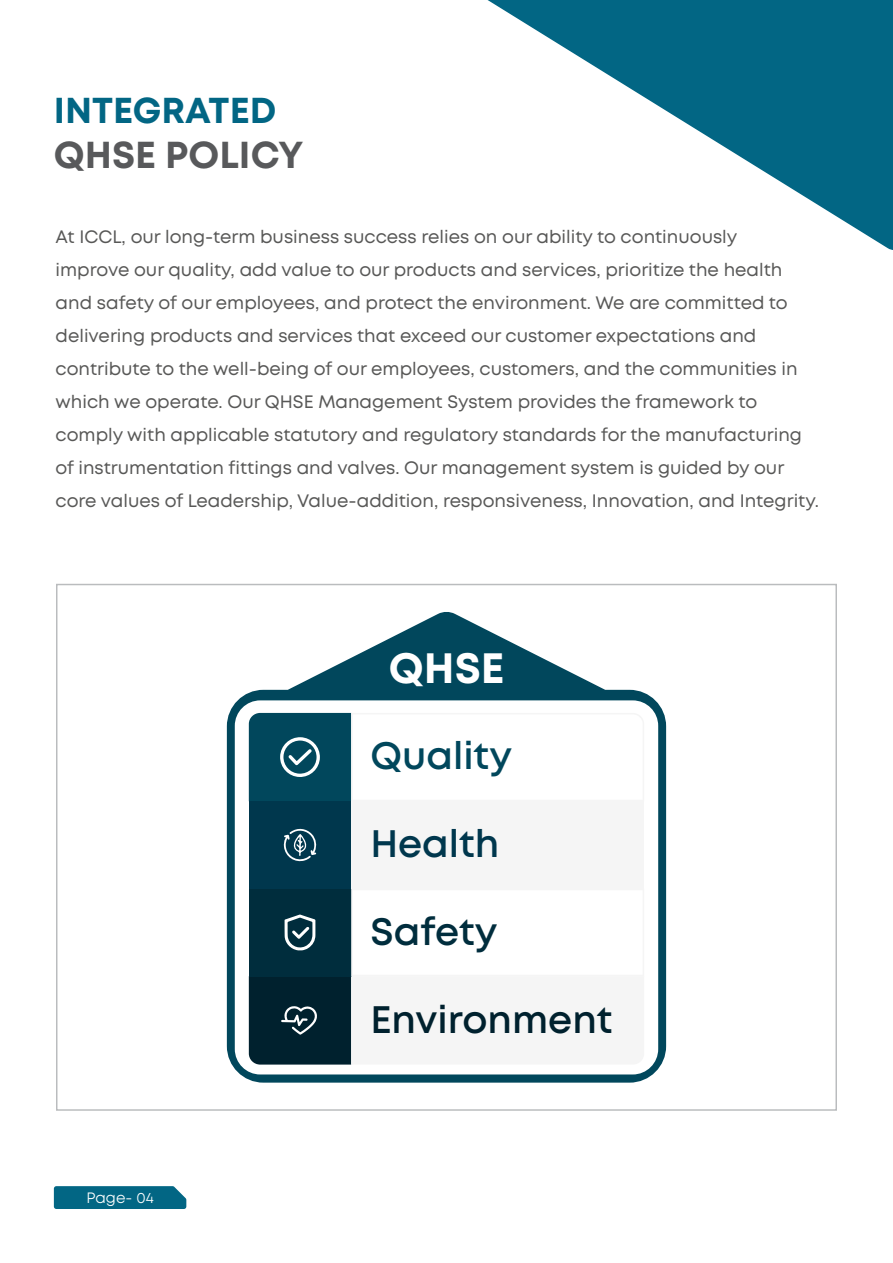
<style>
.page{position:relative;width:893px;height:1263px;background:#fff}
.page>*{position:absolute;margin:0;border:0;box-sizing:border-box;transform-origin:0 0}
.t1{font:700 42.45px "Mont";color:#fff}
.t2{font:600 38.25px "Mont";color:#00212e}
.t3{font:600 38.25px "Mont";color:#01475c}
.t4{font:600 38.25px "Mont";color:#00374d}
.t5{font:600 38.25px "Mont";color:#002d3d}
.t6{font:700 37.5px "Mont";color:#58595b}
.t7{font:700 36px "Mont";color:#026684}
.t8{font:18px/33px "Mont";color:#585857}
.t9{font:15px "Mont";color:#fff}
</style>
<div class="page">
<svg style="left:487px;top:0;width:406px;height:250px"></svg>
<svg style="left:54px;top:1186px;width:132px;height:23px;background:#0a6b88"></svg>
<svg style="left:227px;top:612px;width:439px;height:470px;fill:#01475c"></svg>
<div style="left:235px;top:700px;width:423px;height:374px;background:#fff;border-radius:25px"></div>
<div style="left:249px;top:801px;width:102px;height:88px;background:#00374d"></div>
<div style="left:351px;top:801px;width:293px;height:88px;background:#f5f5f5"></div>
<svg style="left:249px;top:713px;width:103px;height:88px;background:#115266"></svg>
<svg style="left:284px;top:828px;width:33px;height:34px"></svg>
<svg style="left:249px;top:889px;width:103px;height:175px;background:#0b303e"></svg>
<h3 class="t7" style="left:54px;top:87px;width:224px">INTEGRATED</h3>
<h3 class="t6" style="left:54px;top:131px;width:251px">QHSE POLICY</h3>
<p class="t8" style="left:56px;top:220px;width:765px">At ICCL, our long-term business success relies on our ability to continuously<br>improve our quality, add value to our products and services, prioritize the health and safety of our employees, and protect the environment. We are committed to delivering products and services that exceed our customer expectations and contribute to the well-being of our employees, customers, and the communities in which we operate. Our QHSE Management System provides the framework to comply with applicable statutory and regulatory standards for the manufacturing of instrumentation fittings and valves. Our management system is guided by our core values of Leadership, Value-addition, responsiveness, Innovation, and Integrity.</p>
<h1 class="t1" style="left:389px;top:640px;width:117px">QHSE</h1>
<h2 class="t3" style="left:371px;top:731px;width:143px">Quality</h2>
<h2 class="t4" style="left:371px;top:819px;width:130px">Health</h2>
<h2 class="t5" style="left:371px;top:906px;width:128px">Safety</h2>
<p class="t9" style="left:86px;top:1188px;width:69px">Page- 04</p>
<h2 class="t2" style="left:371px;top:994px;width:243px">Environment</h2>
</div>
